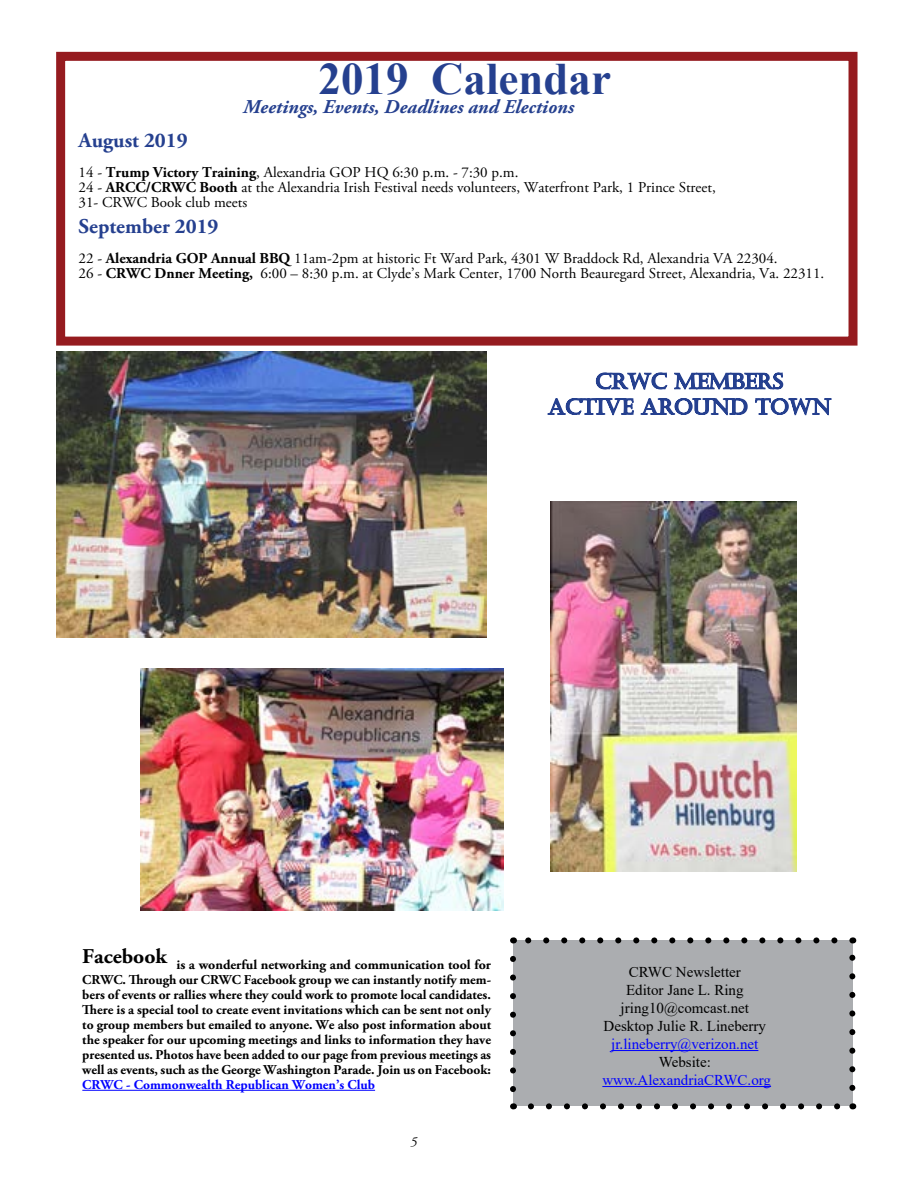
<style>
.page{position:relative;width:918px;height:1188px;background:#fff}
.page>*{position:absolute;margin:0;border:0;box-sizing:border-box;transform-origin:0 0}
.t1{font:700 45px "Times New Roman";color:#25408f}
.t2{font:700 21px "Adobe Garamond Pro";color:#25408f}
.t3{font:italic 700 19.5px "Adobe Garamond Pro";color:#25408f}
.t4{font:15px/15px "Adobe Garamond Pro";color:#000}
.t5{font:15px/18px "Times New Roman";color:#000;text-align:center}
.t6{font:15px "Times New Roman";color:#00f}
.t7{font:700 13.5px/15px "Adobe Garamond Pro";color:#000;text-align:justify}
.t8{font:700 13.5px "Adobe Garamond Pro";color:#00f}
.t9{font:italic 13.5px "Adobe Garamond Pro";color:#000}
.s1{font-weight:700}
</style>
<div class="page">
<div style="left:56px;top:52px;width:802px;height:294px;border:9px solid #951b1f"></div>
<hr style="left:82px;top:1090px;width:293px;height:1px;background:#00f">
<div style="left:513px;top:940px;width:339px;height:166px;background:#abadb0"></div>
<svg style="left:510px;top:959px;width:6px;height:133px"></svg>
<svg style="left:531px;top:1103px;width:310px;height:6px"></svg>
<svg style="left:849px;top:950px;width:6px;height:138px"></svg>
<svg style="left:525px;top:937px;width:309px;height:6px"></svg>
<hr style="left:611px;top:1050px;width:147px;height:1px;background:#00f">
<hr style="left:602px;top:1086px;width:169px;height:1px;background:#00f">
<img style="left:56px;top:351px;width:430px;height:287px">
<img style="left:550px;top:502px;width:246px;height:369px">
<img style="left:140px;top:668px;width:363px;height:242px">
<svg style="left:547px;top:372px;width:285px;height:44px"></svg>
<h1 class="t1" style="left:319px;top:46px;width:294px">2019 Calendar</h1>
<h3 class="t3" style="left:243px;top:96px;width:333px">Meetings, Events, Deadlines and Elections</h3>
<h2 class="t2" style="left:79px;top:128px;width:111px">August 2019</h2>
<p class="t4" style="left:79px;top:166px;width:639px">14 - <span class="s1">Trump Victory Training</span>, Alexandria GOP HQ 6:30 p.m. - 7:30 p.m.<br>24 - <span class="s1">ARCC/CRWC Booth</span> at the Alexandria Irish Festival needs volunteers, Waterfront Park, 1 Prince Street,<br>31- CRWC Book club meets</p>
<h2 class="t2" style="left:79px;top:214px;width:141px">September 2019</h2>
<p class="t4" style="left:79px;top:251px;width:747px">22 - <span class="s1">Alexandria GOP Annual BBQ</span> 11am-2pm at historic Ft Ward Park, 4301 W Braddock Rd, Alexandria VA 22304.<br>26 - <span class="s1">CRWC Dnner Meeting,</span> 6:00 – 8:30 p.m. at Clyde’s Mark Center, 1700 North Beauregard Street, Alexandria, Va. 22311.</p>
<p class="t7" style="left:82px;top:957px;width:410px"><sup>Facebook</sup> is a wonderful networking and communication tool for CRWC. Through our CRWC Facebook group we can instantly notify mem&shy;bers of events or rallies where they could work to promote local candidates.<br>There is a special tool to create event invitations which can be sent not only to group members but emailed to anyone. We also post information about the speaker for our upcoming meetings and links to information they have presented us. Photos have been added to our page from previous meetings as well as events, such as the George Washington Parade. Join us on Facebook:</p>
<p class="t8" style="left:82px;top:1077px;width:294px">CRWC - Commonwealth Republican Women’s Club</p>
<p class="t9" style="left:410px;top:1134px;width:8px">5</p>
<p class="t5" style="left:604px;top:962px;width:164px">CRWC Newsletter<br>Editor Jane L. Ring jring10@comcast.net<br>Desktop Julie R. Lineberry</p>
<p class="t6" style="left:611px;top:1033px;width:149px">jr.lineberry@verizon.net</p>
<p class="t5" style="left:659px;top:1052px;width:54px">Website:</p>
<p class="t6" style="left:602px;top:1069px;width:170px">www.AlexandriaCRWC.org</p>
</div>
